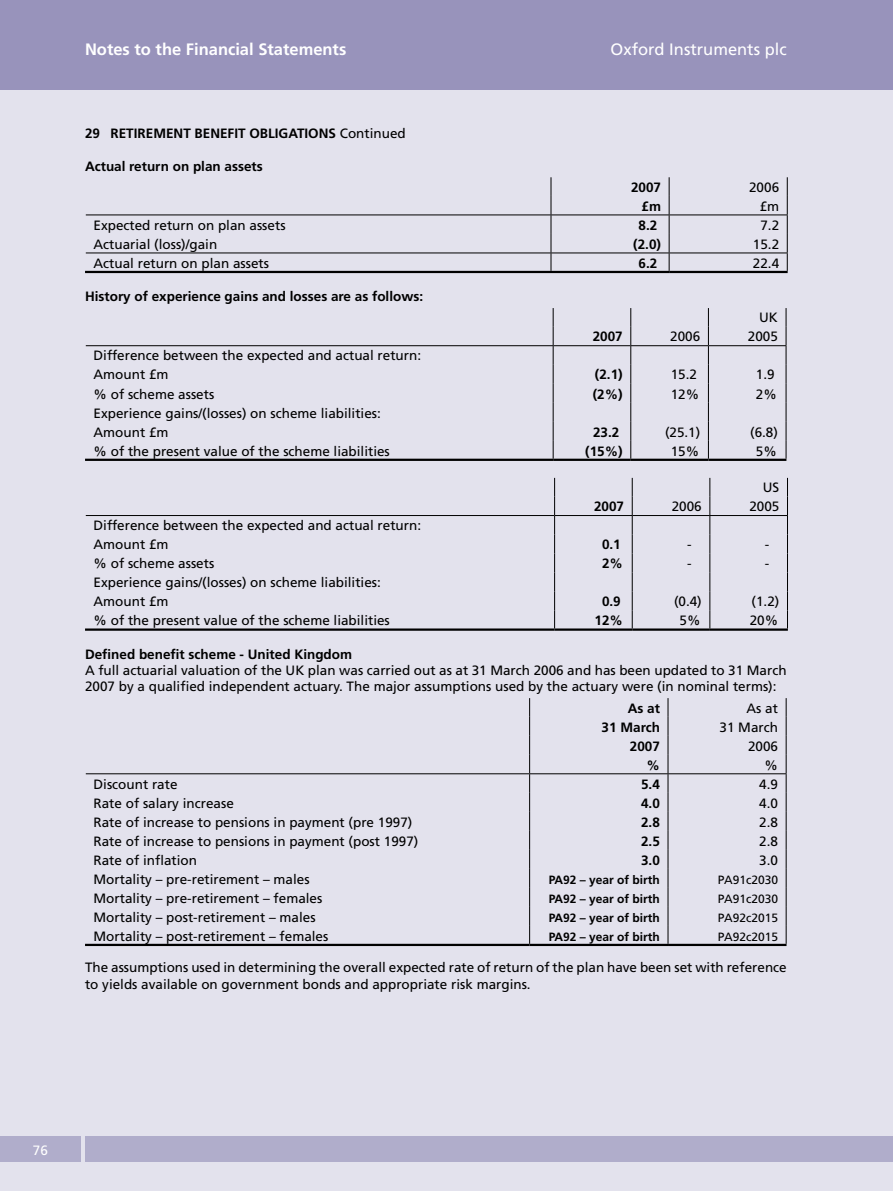
<style>
.page{position:relative;width:893px;height:1191px;background:#e3e2ed}
.page>*{position:absolute;margin:0;border:0;box-sizing:border-box;transform-origin:0 0}
.t1{font:700 16.5px "Frutiger";color:#fff}
.t2{font:16.5px "Frutiger";color:#fff}
.t3{font:13.5px/19px "Frutiger";color:#000}
.t4{font:700 13.5px "Frutiger";color:#000}
.t5{font:13.5px "Frutiger";color:#fff}
.t6{font:700 12px "Frutiger";color:#000}
.t7{font:12px "Frutiger";color:#000}
</style>
<div class="page">
<div style="left:0;top:0;width:893px;height:89px;background:#9893bb"></div>
<div style="left:85px;top:1136px;width:808px;height:26px;background:#b0adcb"></div>
<div style="left:0;top:1136px;width:81px;height:26px;background:#b0adcb"></div>
<hr style="left:86px;top:214px;width:465px;height:1px;background:#000">
<hr style="left:551px;top:214px;width:118px;height:1px;background:#000">
<hr style="left:669px;top:214px;width:119px;height:1px;background:#000">
<hr style="left:86px;top:252px;width:465px;height:1px;background:#000">
<hr style="left:551px;top:252px;width:118px;height:1px;background:#000">
<hr style="left:669px;top:252px;width:119px;height:1px;background:#000">
<hr style="left:85px;top:271px;width:466px;height:2px;background:#000">
<hr style="left:551px;top:271px;width:118px;height:2px;background:#000">
<hr style="left:669px;top:271px;width:119px;height:2px;background:#000">
<svg style="left:551px;top:177px;width:1px;height:94px"></svg>
<svg style="left:669px;top:177px;width:1px;height:94px"></svg>
<svg style="left:787px;top:177px;width:1px;height:94px"></svg>
<hr style="left:86px;top:345px;width:467px;height:1px;background:#000">
<hr style="left:553px;top:345px;width:78px;height:1px;background:#000">
<hr style="left:631px;top:345px;width:77px;height:1px;background:#000">
<hr style="left:708px;top:345px;width:78px;height:1px;background:#000">
<hr style="left:85px;top:459px;width:468px;height:2px;background:#000">
<hr style="left:553px;top:459px;width:78px;height:2px;background:#000">
<hr style="left:631px;top:459px;width:77px;height:2px;background:#000">
<hr style="left:708px;top:459px;width:78px;height:2px;background:#000">
<svg style="left:553px;top:308px;width:1px;height:151px"></svg>
<svg style="left:630px;top:308px;width:1px;height:151px"></svg>
<svg style="left:708px;top:308px;width:1px;height:151px"></svg>
<svg style="left:786px;top:308px;width:1px;height:151px"></svg>
<hr style="left:86px;top:515px;width:469px;height:1px;background:#000">
<hr style="left:555px;top:515px;width:77px;height:1px;background:#000">
<hr style="left:632px;top:515px;width:78px;height:1px;background:#000">
<hr style="left:710px;top:515px;width:78px;height:1px;background:#000">
<hr style="left:85px;top:628px;width:470px;height:3px;background:#000">
<hr style="left:555px;top:628px;width:77px;height:3px;background:#000">
<hr style="left:632px;top:628px;width:78px;height:3px;background:#000">
<hr style="left:710px;top:628px;width:78px;height:3px;background:#000">
<svg style="left:554px;top:478px;width:1px;height:150px"></svg>
<svg style="left:632px;top:478px;width:1px;height:150px"></svg>
<svg style="left:709px;top:478px;width:1px;height:150px"></svg>
<svg style="left:787px;top:478px;width:1px;height:150px"></svg>
<hr style="left:86px;top:773px;width:444px;height:1px;background:#000">
<hr style="left:530px;top:773px;width:138px;height:1px;background:#000">
<hr style="left:668px;top:773px;width:118px;height:1px;background:#000">
<hr style="left:85px;top:943px;width:445px;height:3px;background:#000">
<hr style="left:530px;top:943px;width:138px;height:3px;background:#000">
<hr style="left:668px;top:943px;width:118px;height:3px;background:#000">
<svg style="left:529px;top:698px;width:1px;height:245px"></svg>
<svg style="left:668px;top:698px;width:1px;height:245px"></svg>
<svg style="left:786px;top:698px;width:1px;height:245px"></svg>
<p class="t1" style="left:85px;top:40px;width:263px">Notes to the Financial Statements</p>
<p class="t2" style="left:611px;top:40px;width:178px">Oxford Instruments plc</p>
<p class="t4" style="left:85px;top:125px;width:25px">29 retirement</p>
<p class="t4" style="left:195px;top:125px;width:9px">benefit</p>
<p class="t4" style="left:249px;top:125px;width:9px">obligations</p>
<p class="t3" style="left:340px;top:124px;width:68px">Continued</p>
<p class="t4" style="left:85px;top:158px;width:179px">Actual return on plan assets</p>
<p class="t4" style="left:631px;top:179px;width:32px">2007</p>
<p class="t3" style="left:749px;top:177px;width:32px">2006</p>
<p class="t4" style="left:641px;top:198px;width:21px">£m</p>
<p class="t3" style="left:760px;top:196px;width:21px">£m</p>
<p class="t3" style="left:94px;top:215px;width:194px">Expected return on plan assets</p>
<p class="t4" style="left:639px;top:217px;width:20px">8.2</p>
<p class="t3" style="left:760px;top:215px;width:20px">7.2</p>
<p class="t3" style="left:94px;top:234px;width:125px">Actuarial (loss)/gain</p>
<p class="t4" style="left:633px;top:236px;width:29px">(2.0)</p>
<p class="t3" style="left:753px;top:234px;width:28px">15.2</p>
<p class="t3" style="left:94px;top:253px;width:177px">Actual return on plan assets</p>
<p class="t4" style="left:639px;top:255px;width:20px">6.2</p>
<p class="t3" style="left:753px;top:253px;width:28px">22.4</p>
<p class="t4" style="left:85px;top:289px;width:340px">History of experience gains and losses are as follows:</p>
<p class="t3" style="left:759px;top:308px;width:20px">UK</p>
<p class="t4" style="left:593px;top:329px;width:32px">2007</p>
<p class="t3" style="left:670px;top:327px;width:32px">2006</p>
<p class="t3" style="left:748px;top:327px;width:32px">2005</p>
<p class="t3" style="left:94px;top:346px;width:329px">Difference between the expected and actual return:<br>Amount £m</p>
<p class="t4" style="left:595px;top:367px;width:29px">(2.1)</p>
<p class="t3" style="left:671px;top:365px;width:28px">15.2</p>
<p class="t3" style="left:756px;top:365px;width:20px">1.9</p>
<p class="t3" style="left:94px;top:384px;width:122px">% of scheme assets</p>
<p class="t4" style="left:593px;top:386px;width:31px">(2%)</p>
<p class="t3" style="left:671px;top:384px;width:30px">12%</p>
<p class="t3" style="left:756px;top:384px;width:23px">2%</p>
<p class="t3" style="left:94px;top:403px;width:289px">Experience gains/(losses) on scheme liabilities:<br>Amount £m</p>
<p class="t4" style="left:593px;top:424px;width:28px">23.2</p>
<p class="t3" style="left:665px;top:422px;width:37px">(25.1)</p>
<p class="t3" style="left:750px;top:422px;width:29px">(6.8)</p>
<p class="t3" style="left:94px;top:441px;width:298px">% of the present value of the scheme liabilities</p>
<p class="t4" style="left:585px;top:443px;width:39px">(15%)</p>
<p class="t3" style="left:671px;top:441px;width:30px">15%</p>
<p class="t3" style="left:756px;top:441px;width:23px">5%</p>
<p class="t3" style="left:763px;top:478px;width:18px">US</p>
<p class="t4" style="left:594px;top:498px;width:32px">2007</p>
<p class="t3" style="left:672px;top:497px;width:32px">2006</p>
<p class="t3" style="left:749px;top:497px;width:32px">2005</p>
<p class="t3" style="left:94px;top:516px;width:329px">Difference between the expected and actual return:<br>Amount £m</p>
<p class="t4" style="left:602px;top:536px;width:20px">0.1</p>
<p class="t3" style="left:687px;top:535px;width:6px">-</p>
<p class="t3" style="left:765px;top:535px;width:6px">-</p>
<p class="t3" style="left:94px;top:554px;width:122px">% of scheme assets</p>
<p class="t4" style="left:602px;top:555px;width:23px">2%</p>
<p class="t3" style="left:687px;top:554px;width:6px">-</p>
<p class="t3" style="left:765px;top:554px;width:6px">-</p>
<p class="t3" style="left:94px;top:573px;width:289px">Experience gains/(losses) on scheme liabilities:<br>Amount £m</p>
<p class="t4" style="left:602px;top:594px;width:20px">0.9</p>
<p class="t3" style="left:674px;top:592px;width:29px">(0.4)</p>
<p class="t3" style="left:752px;top:592px;width:29px">(1.2)</p>
<p class="t3" style="left:94px;top:611px;width:298px">% of the present value of the scheme liabilities</p>
<p class="t4" style="left:594px;top:613px;width:30px">12%</p>
<p class="t3" style="left:680px;top:611px;width:23px">5%</p>
<p class="t3" style="left:750px;top:611px;width:30px">20%</p>
<p class="t4" style="left:85px;top:646px;width:269px">Defined benefit scheme - United Kingdom</p>
<p class="t3" style="left:85px;top:662px;width:703px;line-height:16.2px">A full actuarial valuation of the UK plan was carried out as at 31 March 2006 and has been updated to 31 March<br>2007 by a qualified independent actuary. The major assumptions used by the actuary were (in nominal terms):</p>
<p class="t4" style="left:628px;top:700px;width:34px">As at</p>
<p class="t3" style="left:746px;top:698px;width:33px">As at</p>
<p class="t4" style="left:602px;top:719px;width:60px">31 March</p>
<p class="t3" style="left:719px;top:717px;width:60px">31 March</p>
<p class="t4" style="left:630px;top:738px;width:32px">2007</p>
<p class="t3" style="left:748px;top:736px;width:32px">2006</p>
<p class="t4" style="left:646px;top:757px;width:15px">%</p>
<p class="t3" style="left:764px;top:755px;width:15px">%</p>
<p class="t3" style="left:94px;top:774px;width:86px">Discount rate</p>
<p class="t4" style="left:641px;top:776px;width:20px">5.4</p>
<p class="t3" style="left:759px;top:774px;width:20px">4.9</p>
<p class="t3" style="left:94px;top:793px;width:142px">Rate of salary increase</p>
<p class="t4" style="left:641px;top:795px;width:20px">4.0</p>
<p class="t3" style="left:759px;top:793px;width:20px">4.0</p>
<p class="t3" style="left:94px;top:812px;width:320px">Rate of increase to pensions in payment (pre 1997)</p>
<p class="t4" style="left:641px;top:814px;width:20px">2.8</p>
<p class="t3" style="left:759px;top:812px;width:20px">2.8</p>
<p class="t3" style="left:94px;top:831px;width:326px">Rate of increase to pensions in payment (post 1997)</p>
<p class="t4" style="left:641px;top:833px;width:20px">2.5</p>
<p class="t3" style="left:759px;top:831px;width:20px">2.8</p>
<p class="t3" style="left:94px;top:850px;width:105px">Rate of inflation</p>
<p class="t4" style="left:641px;top:852px;width:20px">3.0</p>
<p class="t3" style="left:759px;top:850px;width:20px">3.0</p>
<p class="t3" style="left:94px;top:869px;width:218px">Mortality – pre-retirement – males</p>
<p class="t6" style="left:549px;top:872px;width:113px">PA92 – year of birth</p>
<p class="t7" style="left:718px;top:872px;width:62px">PA91c2030</p>
<p class="t3" style="left:94px;top:888px;width:230px">Mortality – pre-retirement – females</p>
<p class="t6" style="left:549px;top:891px;width:113px">PA92 – year of birth</p>
<p class="t7" style="left:718px;top:891px;width:62px">PA91c2030</p>
<p class="t3" style="left:94px;top:907px;width:224px">Mortality – post-retirement – males</p>
<p class="t6" style="left:549px;top:910px;width:113px">PA92 – year of birth</p>
<p class="t7" style="left:718px;top:910px;width:62px">PA92c2015</p>
<p class="t3" style="left:94px;top:926px;width:236px">Mortality – post-retirement – females</p>
<p class="t6" style="left:549px;top:929px;width:113px">PA92 – year of birth</p>
<p class="t7" style="left:718px;top:929px;width:62px">PA92c2015</p>
<p class="t3" style="left:85px;top:959px;width:703px;line-height:16.2px">The assumptions used in determining the overall expected rate of return of the plan have been set with reference to yields available on government bonds and appropriate risk margins.</p>
<p class="t5" style="left:33px;top:1142px;width:17px">76</p>
</div>
